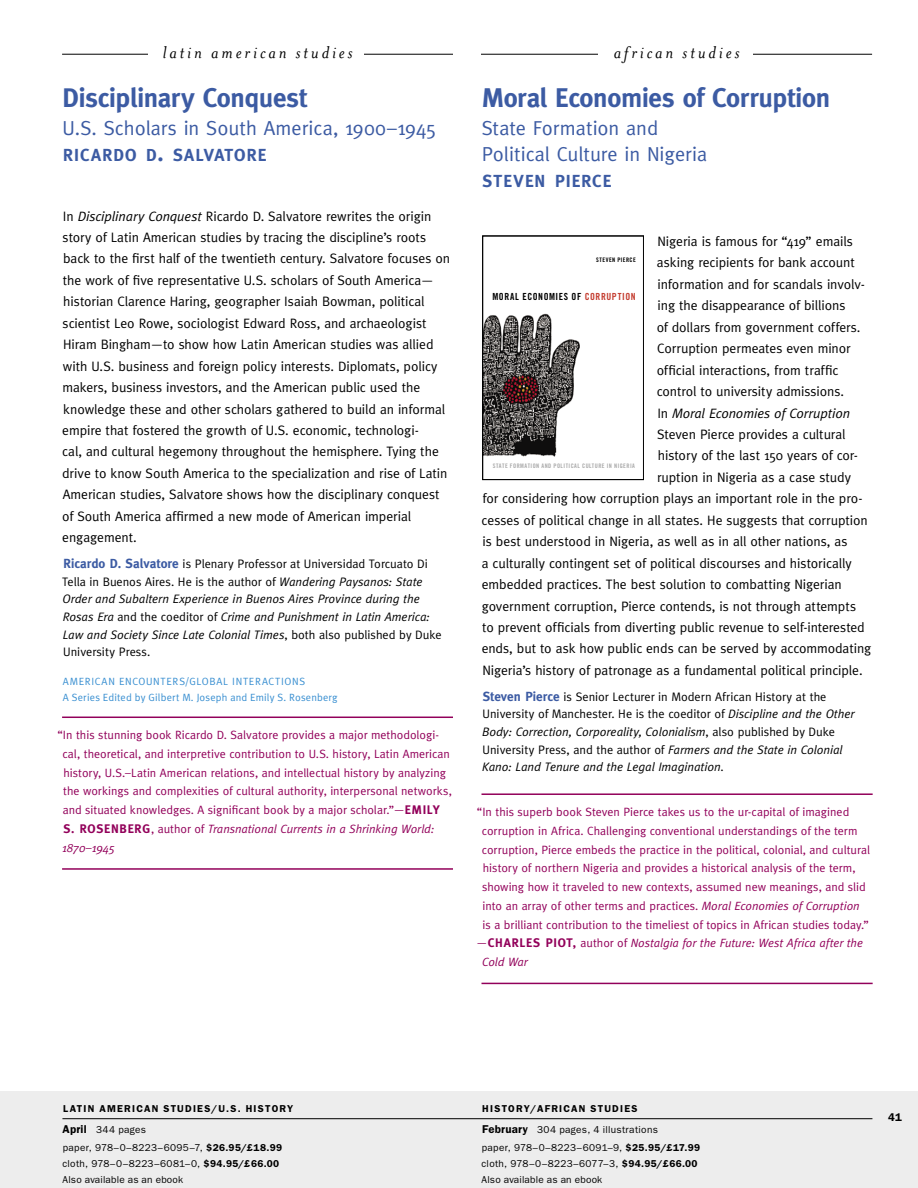
<style>
.page{position:relative;width:918px;height:1188px;background:#fff}
.page>*{position:absolute;margin:0;border:0;box-sizing:border-box;transform-origin:0 0}
.t1{font:700 27px "Meta";letter-spacing:-.01em;color:#3c5ba3}
.t2{font:20.25px/25.5px "Meta";color:#3c5ba3}
.t3{font:italic 19.5px "Mrs Eaves";letter-spacing:.15em;color:#000}
.t4{font:700 17.4px "Meta";letter-spacing:.06em;color:#3c5ba3}
.t5{font:13.65px/21.5px "Meta";letter-spacing:-.005em;color:#000}
.t6{font:italic 13.65px "Meta";letter-spacing:-.01em;color:#000}
.t7{font:italic 12.3px/17.7px "Meta";letter-spacing:-.005em;color:#000}
.t8{font:12.3px/17.7px "Meta";color:#000}
.t9{font:12px/18.8px "Meta";color:#92005a}
.t10{font:italic 12px "Meta";color:#92005a}
.t11{font:600 11.25px "Franklin Gothic";color:#000}
.t12{font:10.5px/15.6px "Meta";letter-spacing:.03em;color:#398fd1}
.t13{font:10.05px/15.9px "Franklin Gothic";letter-spacing:.025em;color:#000}
.t14{font:600 10.05px/21.6px "Franklin Gothic";letter-spacing:.12em;color:#000}
.t15{font:9.75px "Trade Gothic Bold Cond Twenty";letter-spacing:.055em;color:#000}
.t16{font:6.15px "Trade Gothic Bold Cond Twenty";letter-spacing:.07em;color:#aaa}
.t17{font:6.15px "Trade Gothic Bold Cond Twenty";letter-spacing:.07em;color:#000}
.s1{font-size:23.25px}
.s2{font-style:italic}
.s3{font-weight:700;font-style:normal;font-size:13.2px;color:#3c5ba3}
.s4{font-style:normal}
.s5{font-weight:700;font-size:12.45px}
.s6{font-weight:700;font-size:13.2px;color:#3c5ba3}
.s7{font-weight:700;font-style:normal;font-size:12.45px}
.s8{color:#c43d30}
.s9{font-size:11.4px}
.s10{font-weight:400}
.s11{font-weight:600}
.s12{font-weight:600;font-size:11.4px}
</style>
<div class="page">
<div style="left:0;top:1091px;width:14px;height:97px;background:#ededed"></div>
<div style="left:14px;top:1091px;width:904px;height:97px;background:#ededed"></div>
<hr style="left:62px;top:54px;width:810px;height:1px;background:#000">
<hr style="left:62px;top:1118px;width:810px;height:1px;background:#000">
<hr style="left:482px;top:793px;width:391px;height:2px;background:#92005a">
<hr style="left:482px;top:983px;width:391px;height:1px;background:#92005a">
<hr style="left:62px;top:717px;width:391px;height:1px;background:#92005a">
<hr style="left:62px;top:868px;width:391px;height:2px;background:#92005a">
<div style="left:148px;top:34px;width:216px;height:36px;background:#fff"></div>
<div style="left:453px;top:34px;width:28px;height:36px;background:#fff"></div>
<div style="left:598px;top:33px;width:155px;height:36px;background:#fff"></div>
<svg style="left:484px;top:313px;width:96px;height:144px"></svg>
<div style="left:482px;top:236px;width:162px;height:244px;border:1px solid #000"></div>
<p class="t3" style="left:163px;top:41px;width:191px">latin american studies</p>
<p class="t3" style="left:614px;top:41px;width:127px">african studies</p>
<p class="t1" style="left:63px;top:82px;width:246px">Disciplinary Conquest</p>
<p class="t2" style="left:63px;top:115px;width:376px">U.S. Scholars in South America, 1900–1945</p>
<p class="t4" style="left:63px;top:145px;width:205px">RICARDO D<span class="s1">.</span> SALVATORE</p>
<p class="t5" style="left:62px;top:205px;width:390px">In <span class="s2">Disciplinary Conquest</span> Ricardo D. Salvatore rewrites the origin story of Latin American studies by tracing the discipline’s roots back to the first half of the twentieth century. Salvatore focuses on the work of five representative U.S. scholars of South America— historian Clarence Haring, geographer Isaiah Bowman, political scientist Leo Rowe, sociologist Edward Ross, and archaeologist Hiram Bingham—to show how Latin American studies was allied with U.S. business and foreign policy interests. Diplomats, policy makers, business investors, and the American public used the knowledge these and other scholars gathered to build an informal empire that fostered the growth of U.S. economic, technologi-<br>cal, and cultural hegemony throughout the hemisphere. Tying the drive to know South America to the specialization and rise of Latin American studies, Salvatore shows how the disciplinary conquest of South America affirmed a new mode of American imperial engagement.</p>
<p class="t7" style="left:62px;top:555px;width:381px"><span class="s3">Ricardo D. Salvatore</span> <span class="s4">is Plenary Professor at Universidad Torcuato Di Tella in Buenos Aires. He is the author of</span> Wandering Paysanos: State Order and Subaltern Experience in Buenos Aires Province during the Rosas Era <span class="s4">and the coeditor of</span> Crime and Punishment in Latin America:<br>Law and Society Since Late Colonial Times<span class="s4">, both also published by Duke University Press.</span></p>
<p class="t12" style="left:63px;top:674px;width:276px">AMERICAN ENCOUNTERS/GLOBAL INTERACTIONS<br>A Series Edited by Gilbert M. Joseph and Emily S. Rosenberg</p>
<p class="t9" style="left:62px;top:725px;width:391px;text-indent:-5px">“In this stunning book Ricardo D. Salvatore provides a major methodologi&shy;cal, theoretical, and interpretive contribution to U.S. history, Latin American history, U.S.–Latin American relations, and intellectual history by analyzing the workings and complexities of cultural authority, interpersonal networks, and situated knowledges. A significant book by a major scholar.”—<span class="s5">EMILY S. ROSENBERG</span>, author of <span class="s2">Transnational Currents in a Shrinking World:<br>1870–1945</span></p>
<p class="t1" style="left:482px;top:82px;width:350px">Moral Economies of Corruption</p>
<p class="t2" style="left:482px;top:115px;width:227px">State Formation and<br>Political Culture in Nigeria</p>
<p class="t4" style="left:482px;top:171px;width:130px">STEVEN PIERCE</p>
<p class="t5" style="left:658px;top:230px;width:197px">Nigeria is famous for “419” emails</p>
<p class="t5" style="left:657px;top:252px;width:199px">asking recipients for bank account</p>
<p class="t5" style="left:658px;top:273px;width:209px">information and for scandals involv-</p>
<p class="t5" style="left:658px;top:295px;width:189px">ing the disappearance of billions</p>
<p class="t5" style="left:657px;top:316px;width:205px">of dollars from government coffers.</p>
<p class="t5" style="left:657px;top:338px;width:195px">Corruption permeates even minor</p>
<p class="t5" style="left:657px;top:359px;width:183px">official interactions, from traffic</p>
<p class="t5" style="left:657px;top:380px;width:189px">control to university admissions.</p>
<p class="t6" style="left:657px;top:405px;width:194px"><span class="s4">In</span> Moral Economies of Corruption</p>
<p class="t5" style="left:657px;top:423px;width:190px">Steven Pierce provides a cultural</p>
<p class="t5" style="left:658px;top:445px;width:202px">history of the last 150 years of cor-</p>
<p class="t5" style="left:657px;top:466px;width:196px">ruption in Nigeria as a case study</p>
<p class="t5" style="left:482px;top:488px;width:382px">for considering how corruption plays an important role in the pro-</p>
<p class="t5" style="left:482px;top:509px;width:388px">cesses of political change in all states. He suggests that corruption</p>
<p class="t5" style="left:482px;top:531px;width:367px">is best understood in Nigeria, as well as in all other nations, as</p>
<p class="t5" style="left:482px;top:552px;width:372px">a culturally contingent set of political discourses and historically</p>
<p class="t5" style="left:482px;top:573px;width:362px">embedded practices. The best solution to combatting Nigerian</p>
<p class="t5" style="left:482px;top:595px;width:376px">government corruption, Pierce contends, is not through attempts</p>
<p class="t5" style="left:482px;top:616px;width:384px">to prevent officials from diverting public revenue to self-interested</p>
<p class="t5" style="left:482px;top:638px;width:391px">ends, but to ask how public ends can be served by accommodating</p>
<p class="t5" style="left:482px;top:659px;width:382px">Nigeria’s history of patronage as a fundamental political principle.</p>
<p class="t8" style="left:482px;top:687px;width:374px"><span class="s6">Steven Pierce</span> is Senior Lecturer in Modern African History at the University of Manchester. He is the coeditor of <span class="s2">Discipline and the Other Body: Correction, Corporeality, Colonialism</span>, also published by Duke University Press, and the author of <span class="s2">Farmers and the State in Colonial Kano: Land Tenure and the Legal Imagination</span>.</p>
<p class="t9" style="left:477px;top:802px;width:374px">“In this superb book Steven Pierce takes us to the ur-capital of imagined</p>
<p class="t9" style="left:482px;top:821px;width:377px">corruption in Africa. Challenging conventional understandings of the term</p>
<p class="t9" style="left:482px;top:840px;width:390px">corruption, Pierce embeds the practice in the political, colonial, and cultural</p>
<p class="t9" style="left:483px;top:859px;width:374px">history of northern Nigeria and provides a historical analysis of the term,</p>
<p class="t9" style="left:482px;top:877px;width:385px">showing how it traveled to new contexts, assumed new meanings, and slid</p>
<p class="t9" style="left:483px;top:896px;width:379px">into an array of other terms and practices. <span class="s2">Moral Economies of Corruption</span></p>
<p class="t9" style="left:483px;top:915px;width:388px">is a brilliant contribution to the timeliest of topics in African studies today.”</p>
<p class="t10" style="left:476px;top:936px;width:388px"><span class="s4">—</span><span class="s7">CHARLES PIOT,</span> <span class="s4">author of</span> Nostalgia for the Future: West Africa after the</p>
<p class="t10" style="left:482px;top:955px;width:47px">Cold War</p>
<p class="t17" style="left:596px;top:256px;width:41px">STEVEN PIERCE</p>
<p class="t15" style="left:492px;top:291px;width:145px">MORAL ECONOMIES OF <span class="s8">CORRUPTION</span></p>
<p class="t16" style="left:493px;top:462px;width:144px">STATE FORMATION AND POLITICAL CULTURE IN NIGERIA</p>
<p class="t14" style="left:63px;top:1098px;width:232px">LATIN AMERICAN STUDIES/U.S. HISTORY<br><span class="s9">April</span> <span class="s10">344 pages</span></p>
<p class="t13" style="left:63px;top:1140px;width:221px">paper, 978–0–8223–6095–7, <span class="s11">$26.95/£18.99 </span>cloth, 978–0–8223–6081–0, <span class="s11">$94.95/£66.00<br></span>Also available as an ebook</p>
<p class="t13" style="left:482px;top:1098px;width:177px;line-height:21.6px"><span class="s11">HISTORY/AFRICAN STUDIES<br></span><span class="s12">February</span> 304 pages, 4 illustrations</p>
<p class="t13" style="left:482px;top:1140px;width:220px">paper, 978–0–8223–6091–9, <span class="s11">$25.95/£17.99 </span>cloth, 978–0–8223–6077–3, <span class="s11">$94.95/£66.00<br></span>Also available as an ebook</p>
<p class="t11" style="left:888px;top:1110px;width:15px">41</p>
</div>
